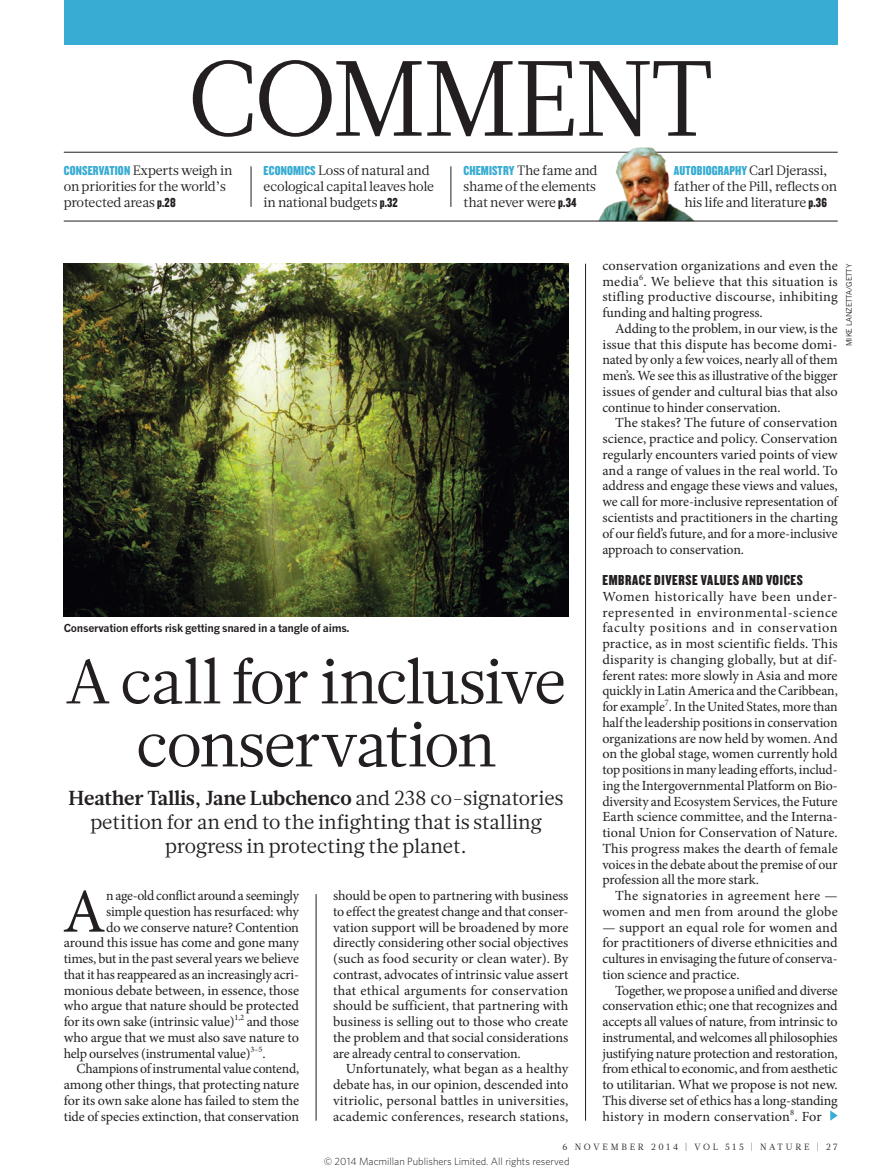
<style>
.page{position:relative;width:893px;height:1174px;background:#fff}
.page>*{position:absolute;margin:0;border:0;box-sizing:border-box;transform-origin:0 0}
.t1{font:106.5px "Glosa Math";letter-spacing:-.025em;color:#231f20}
.HEAD_42{font:63px/63px "Glosa Math";letter-spacing:-.035em;color:#231f20;text-align:center}
.BODY_DROP_CAP{font:62.4px "Minion Pro";color:#231f20}
.INTRO{font:20.25px/23.7px "Glosa Math";color:#231f20;text-align:center}
.CROSSHEAD{font:15px "Knockout 69 Full Liteweight";letter-spacing:.04em;color:#231f20}
.BODY_INDENT{font:13.95px/15.8px "Minion Pro";letter-spacing:-.005em;color:#231f20;text-align:justify}
.BODY_1ST_PARA{font:13.95px/15.8px "Minion Pro";letter-spacing:-.01em;color:#231f20;text-align:justify}
.BODY_DROP_CAP-2{font:13.95px "Minion Pro";letter-spacing:-.015em;color:#231f20}
.BODY_INDENT-2{font:13.95px/15.8px "Minion Pro";letter-spacing:.015em;color:#231f20;text-align:right}
.MINI_TOC_TEXT{font:13.5px/15.8px "Glosa Math";letter-spacing:-.02em;color:#231f20}
.MINI_TOC_TEXT-2{font:13.5px "Knockout 69 Full Liteweight";letter-spacing:.01em;color:#38acd2}
.PIC_CAPTION{font:700 10.8px "News Gothic MTOT";letter-spacing:-.02em;color:#231f20}
.t2{font:300 10.5px "Whitney";color:#1d1d1b}
.t3{font:9px "Glosa Math";letter-spacing:.3em;color:#231f20}
.PIC_CREDIT{font:7.5px "News Gothic MTOT";color:#231f20}
.s1{font-family:"Knockout 69 Full Liteweight";color:#38acd2}
.s2{font-family:"Knockout 69 Full Liteweight"}
.s3{font-family:"Glosa Math";color:#231f20}
.s4{font-weight:700}
</style>
<div class="page">
<hr style="left:64px;top:152px;width:774px;height:1px;background:#231f20">
<img style="left:592px;top:147px;width:103px;height:74px">
<img style="left:64px;top:264px;width:504px;height:352px">
<svg style="left:830px;top:1110px;width:8px;height:10px"></svg>
<div style="left:64px;top:0;width:774px;height:45px;background:#38acd2"></div>
<hr style="left:251px;top:166px;width:1px;height:41px;background:#231f20">
<hr style="left:451px;top:166px;width:1px;height:41px;background:#231f20">
<hr style="left:64px;top:221px;width:774px;height:1px;background:#231f20">
<hr style="left:316px;top:894px;width:1px;height:226px;background:#231f20">
<hr style="left:585px;top:264px;width:1px;height:856px;background:#231f20">
<h1 class="t1" style="left:187px;top:29px;width:528px">COMMENT</h1>
<p class="MINI_TOC_TEXT" style="left:64px;top:163px;width:170px"><span class="s1">CONSERVATION</span> Experts weigh in on priorities for the world’s protected areas <span class="s2">p.28</span></p>
<p class="MINI_TOC_TEXT" style="left:264px;top:163px;width:172px"><span class="s1">ECONOMICS</span> Loss of natural and ecological capital leaves hole in national budgets <span class="s2">p.32</span></p>
<p class="MINI_TOC_TEXT" style="left:463px;top:163px;width:136px;text-align:justify"><span class="s1">CHEMISTRY</span> The fame and shame of the elements that never were <span class="s2">p.34</span></p>
<p class="MINI_TOC_TEXT-2" style="left:674px;top:162px;width:155px">AUTOBIOGRAPHY <span class="s3">Carl Djerassi,</span></p>
<p class="MINI_TOC_TEXT" style="left:674px;top:179px;width:165px">father of the Pill, reflects on</p>
<p class="MINI_TOC_TEXT" style="left:684px;top:194px;width:144px">his life and literature <span class="s2">p.36</span></p>
<p class="PIC_CAPTION" style="left:64px;top:621px;width:287px">Conservation efforts risk getting snared in a tangle of aims.</p>
<p class="HEAD_42" style="left:66px;top:650px;width:502px">A call for inclusive conservation</p>
<p class="INTRO" style="left:69px;top:786px;width:496px"><span class="s4">Heather Tallis, Jane Lubchenco</span> and 238 co-signatories petition for an end to the infighting that is stalling progress in protecting the planet.</p>
<p class="BODY_DROP_CAP" style="left:63px;top:870px;width:45px">A</p>
<p class="BODY_DROP_CAP-2" style="left:106px;top:886px;width:194px">n age-old conflict around a seemingly</p>
<p class="BODY_DROP_CAP-2" style="left:106px;top:902px;width:194px">simple question has resurfaced: why</p>
<p class="BODY_DROP_CAP-2" style="left:106px;top:917px;width:194px">do we conserve nature? Contention</p>
<p class="BODY_DROP_CAP-2" style="left:64px;top:933px;width:237px">around this issue has come and gone many</p>
<p class="BODY_DROP_CAP-2" style="left:64px;top:949px;width:237px">times, but in the past several years we believe</p>
<p class="BODY_DROP_CAP-2" style="left:64px;top:965px;width:237px">that it has reappeared as an increasingly acri-</p>
<p class="BODY_DROP_CAP-2" style="left:64px;top:980px;width:237px">monious debate between, in essence, those</p>
<p class="BODY_DROP_CAP-2" style="left:64px;top:996px;width:237px">who argue that nature should be protected</p>
<p class="BODY_DROP_CAP-2" style="left:64px;top:1012px;width:237px">for its own sake (intrinsic value)<sup>1,2</sup> and those</p>
<p class="BODY_DROP_CAP-2" style="left:64px;top:1028px;width:237px">who argue that we must also save nature to</p>
<p class="BODY_DROP_CAP-2" style="left:64px;top:1043px;width:203px">help ourselves (instrumental value)<sup>3–5</sup>.</p>
<p class="BODY_INDENT" style="left:64px;top:1061px;width:237px;text-indent:13px">Champions of instrumental value contend, among other things, that protecting nature for its own sake alone has failed to stem the tide of species extinction, that conservation</p>
<p class="BODY_INDENT" style="left:333px;top:888px;width:237px">should be open to partnering with business to effect the greatest change and that conser&shy;vation support will be broadened by more directly considering other social objectives (such as food security or clean water). By contrast, advocates of intrinsic value assert that ethical arguments for conservation should be sufficient, that partnering with business is selling out to those who create the problem and that social considerations are already central to conservation.</p>
<p class="BODY_INDENT" style="left:333px;top:1061px;width:237px;text-indent:13px">Unfortunately, what began as a healthy debate has, in our opinion, descended into vitriolic, personal battles in universities, academic conferences, research stations,</p>
<p class="BODY_INDENT" style="left:602px;top:258px;width:237px">conservation organizations and even the media<sup>6</sup>. We believe that this situation is stifling productive discourse, inhibiting funding and halting progress.</p>
<p class="BODY_INDENT" style="left:602px;top:321px;width:237px;text-indent:13px">Adding to the problem, in our view, is the issue that this dispute has become domi&shy;nated by only a few voices, nearly all of them men’s. We see this as illustrative of the bigger issues of gender and cultural bias that also continue to hinder conservation.</p>
<p class="BODY_INDENT" style="left:602px;top:415px;width:237px;text-indent:13px">The stakes? The future of conservation science, practice and policy. Conservation regularly encounters varied points of view and a range of values in the real world. To address and engage these views and values, we call for more-inclusive representation of scientists and practitioners in the charting of our field’s future, and for a more-inclusive approach to conservation.</p>
<p class="CROSSHEAD" style="left:602px;top:570px;width:202px">EMBRACE DIVERSE VALUES AND VOICES</p>
<p class="BODY_1ST_PARA" style="left:602px;top:588px;width:237px">Women historically have been under&shy;represented in environmental-science faculty positions and in conservation practice, as in most scientific fields. This disparity is changing globally, but at dif&shy;ferent rates: more slowly in Asia and more quickly in Latin America and the Caribbean, for example<sup>7</sup>. In the United States, more than half the leadership positions in conservation organizations are now held by women. And on the global stage, women currently hold top positions in many leading efforts, includ&shy;ing the Intergovernmental Platform on Bio&shy;diversity and Ecosystem Services, the Future Earth science committee, and the Interna&shy;tional Union for Conservation of Nature.<br>This progress makes the dearth of female voices in the debate about the premise of our profession all the more stark.</p>
<p class="BODY_INDENT-2" style="left:602px;top:888px;width:237px">The signatories in agreement here — women and men from around the globe</p>
<p class="BODY_INDENT" style="left:602px;top:919px;width:237px">— support an equal role for women and for practitioners of diverse ethnicities and cultures in envisaging the future of conserva&shy;tion science and practice.</p>
<p class="BODY_INDENT" style="left:602px;top:982px;width:237px;text-indent:13px">Together, we propose a unified and diverse conservation ethic; one that recognizes and accepts all values of nature, from intrinsic to instrumental, and welcomes all philosophies justifying nature protection and restoration, from ethical to economic, and from aesthetic to utilitarian. What we propose is not new.<br>This diverse set of ethics has a long-standing history in modern conservation<sup>8</sup>. For</p>
<p class="PIC_CREDIT" style="left:845px;top:346px;width:84px;rotate:-90deg">MIKE LANZETTA/GETTY</p>
<p class="t3" style="left:562px;top:1141px;width:277px">6 NOVEMBER 2014 | VOL 515 | NATURE | 27</p>
<p class="t2" style="left:324px;top:1154px;width:247px">© 2014 Macmillan Publishers Limited. All rights reserved</p>
</div>
